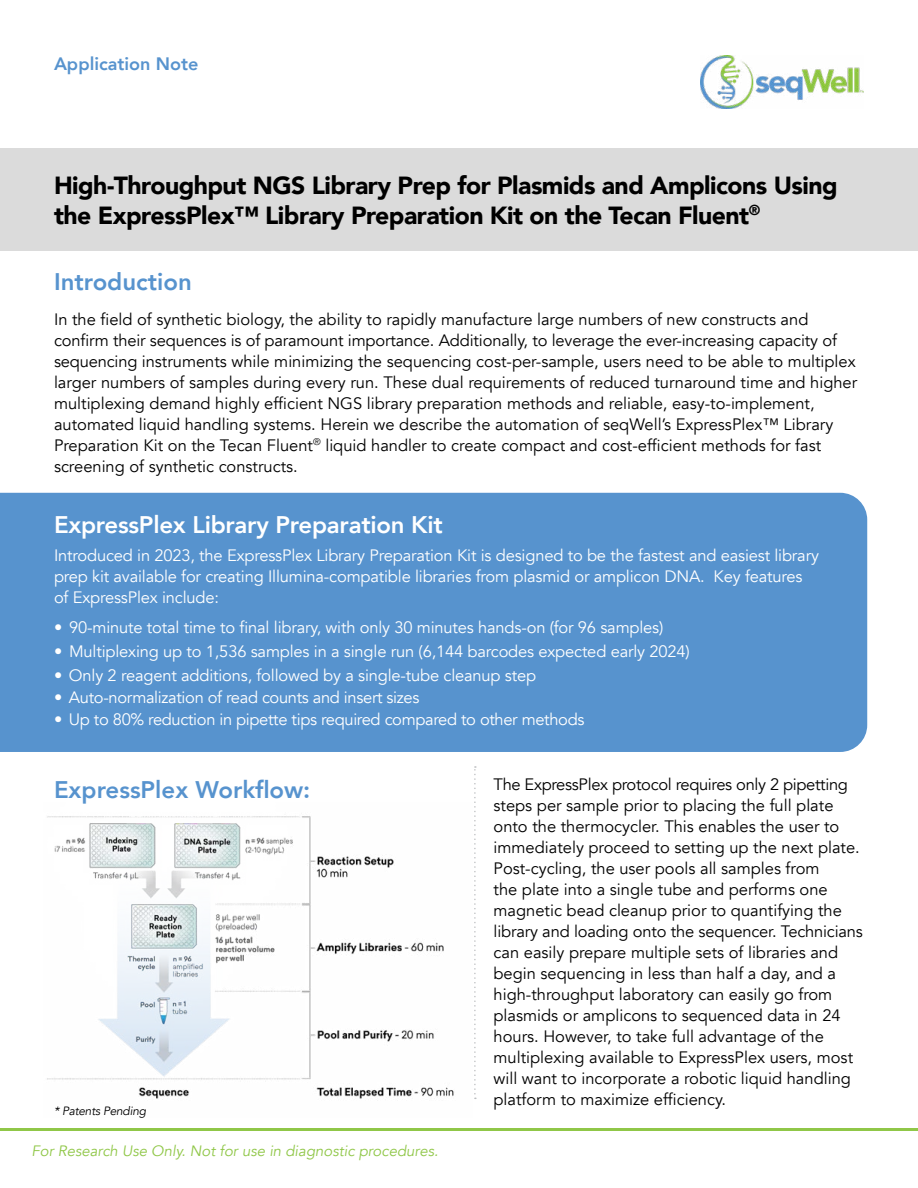
<style>
.page{position:relative;width:918px;height:1188px;background:#fff}
.page>*{position:absolute;margin:0;border:0;box-sizing:border-box;transform-origin:0 0}
.t1{font:900 24.75px/30px "Avenir";letter-spacing:-.02em;color:#000}
.t2{font:800 24px "Avenir";color:#5793ce}
.t3{font:800 24px "Avenir";letter-spacing:-.01em;color:#fff}
.t4{font:800 18px "Avenir";color:#5793ce}
.t5{font:16.5px/21px "Avenir";color:#000}
.t6{font:16.5px/21px "Avenir";letter-spacing:-.01em;color:#fff}
.t7{font:italic 15px "Avenir";color:#90c748}
.t8{font:italic 12px "Avenir";letter-spacing:-.02em;color:#000}
</style>
<div class="page">
<div style="left:0;top:148px;width:918px;height:102px;background:#dbdbdb"></div>
<hr style="left:0;top:1128px;width:918px;height:3px;background:#90c748">
<img style="left:700px;top:55px;width:164px;height:54px">
<svg style="left:474px;top:766px;width:2px;height:333px"></svg>
<img style="left:47px;top:816px;width:407px;height:284px">
<div style="left:0;top:493px;width:867px;height:259px;background:#5793ce"></div>
<p class="t4" style="left:54px;top:50px;width:146px">Application Note</p>
<h1 class="t1" style="left:54px;top:169px;width:785px">High-Throughput NGS Library Prep for Plasmids and Amplicons Using the ExpressPlex™ Library Preparation Kit on the Tecan Fluent<sup>®</sup></h1>
<h2 class="t2" style="left:54px;top:263px;width:139px">Introduction</h2>
<p class="t5" style="left:54px;top:309px;width:805px">In the field of synthetic biology, the ability to rapidly manufacture large numbers of new constructs and confirm their sequences is of paramount importance. Additionally, to leverage the ever-increasing capacity of sequencing instruments while minimizing the sequencing cost-per-sample, users need to be able to multiplex larger numbers of samples during every run. These dual requirements of reduced turnaround time and higher multiplexing demand highly efficient NGS library preparation methods and reliable, easy-to-implement, automated liquid handling systems. Herein we describe the automation of seqWell’s ExpressPlex™ Library Preparation Kit on the Tecan Fluent<sup>®</sup> liquid handler to create compact and cost-efficient methods for fast screening of synthetic constructs.</p>
<h2 class="t3" style="left:54px;top:506px;width:390px">ExpressPlex Library Preparation Kit</h2>
<p class="t6" style="left:54px;top:545px;width:766px">Introduced in 2023, the ExpressPlex Library Preparation Kit is designed to be the fastest and easiest library prep kit available for creating Illumina-compatible libraries from plasmid or amplicon DNA. Key features of ExpressPlex include:</p>
<p class="t6" style="left:54px;top:617px;width:611px">• 90-minute total time to final library, with only 30 minutes hands-on (for 96 samples)</p>
<p class="t6" style="left:54px;top:641px;width:637px">• Multiplexing up to 1,536 samples in a single run (6,144 barcodes expected early 2024)</p>
<p class="t6" style="left:54px;top:665px;width:484px">• Only 2 reagent additions, followed by a single-tube cleanup step</p>
<p class="t6" style="left:54px;top:687px;width:367px">• Auto-normalization of read counts and insert sizes</p>
<p class="t6" style="left:54px;top:709px;width:532px">• Up to 80% reduction in pipette tips required compared to other methods</p>
<h2 class="t2" style="left:54px;top:771px;width:258px">ExpressPlex Workflow:</h2>
<p class="t5" style="left:494px;top:774px;width:371px">The ExpressPlex protocol requires only 2 pipetting steps per sample prior to placing the full plate onto the thermocycler. This enables the user to immediately proceed to setting up the next plate.<br>Post-cycling, the user pools all samples from<br>the plate into a single tube and performs one magnetic bead cleanup prior to quantifying the library and loading onto the sequencer. Technicians can easily prepare multiple sets of libraries and begin sequencing in less than half a day, and a high-throughput laboratory can easily go from plasmids or amplicons to sequenced data in 24 hours. However, to take full advantage of the multiplexing available to ExpressPlex users, most will want to incorporate a robotic liquid handling platform to maximize efficiency.</p>
<p class="t8" style="left:54px;top:1104px;width:94px">* Patents Pending</p>
<p class="t7" style="left:32px;top:1142px;width:408px">For Research Use Only. Not for use in diagnostic procedures.</p>
</div>
